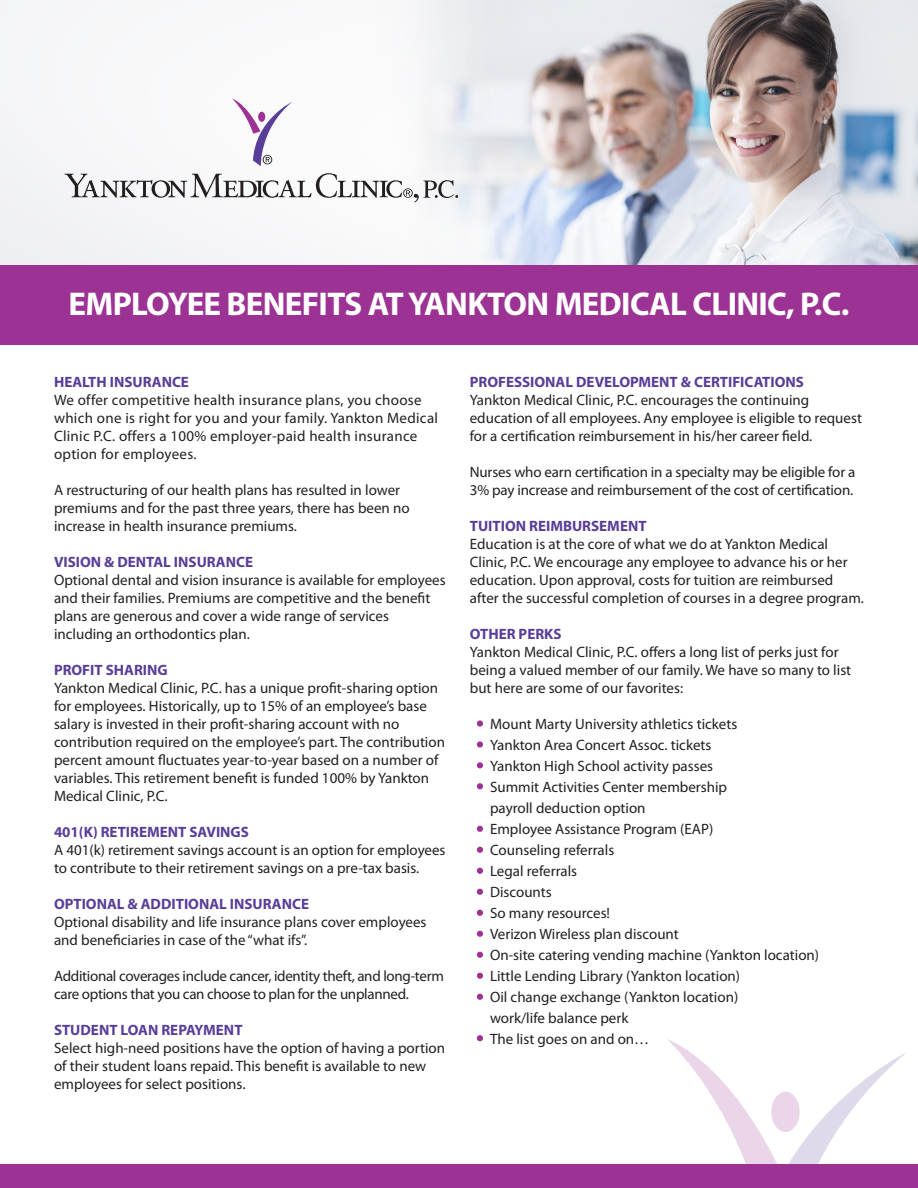
<style>
.page{position:relative;width:918px;height:1188px;background:#fff}
.page>*{position:absolute;margin:0;border:0;box-sizing:border-box;transform-origin:0 0}
.t1{font:700 33px "Myriad Pro";letter-spacing:-.02em;color:#fff}
.t2{font:15px/18px "Myriad Pro";color:#231f20}
.t3{font:700 15px "Myriad Pro";color:#593e99}
.t4{font:15px/18px "Myriad Pro";letter-spacing:.02em;color:#231f20}
.t5{font:15px/18px "Myriad Pro";letter-spacing:-.02em;color:#231f20}
</style>
<div class="page">
<svg style="left:667px;top:1039px;width:240px;height:125px"></svg>
<div style="left:771px;top:1092px;width:29px;height:40px;background:#ebd6e9;border-radius:50%"></div>
<img style="left:0;top:0;width:918px;height:266px">
<div style="left:0;top:266px;width:918px;height:79px;background:#9c3293"></div>
<div style="left:0;top:1164px;width:918px;height:24px;background:#9c3293"></div>
<svg style="left:232px;top:99px;width:60px;height:67px"></svg>
<svg style="left:65px;top:173px;width:393px;height:30px"></svg>
<div style="left:477px;top:720px;width:6px;height:7px;background:#9c3293;border-radius:50%"></div>
<div style="left:477px;top:741px;width:6px;height:7px;background:#9c3293;border-radius:50%"></div>
<svg style="left:477px;top:762px;width:6px;height:6px"></svg>
<svg style="left:477px;top:783px;width:6px;height:6px"></svg>
<svg style="left:477px;top:826px;width:6px;height:6px"></svg>
<svg style="left:477px;top:847px;width:6px;height:6px"></svg>
<svg style="left:477px;top:868px;width:6px;height:6px"></svg>
<svg style="left:477px;top:889px;width:6px;height:6px"></svg>
<svg style="left:477px;top:910px;width:6px;height:6px"></svg>
<svg style="left:477px;top:931px;width:6px;height:6px"></svg>
<svg style="left:477px;top:952px;width:6px;height:6px"></svg>
<svg style="left:477px;top:973px;width:6px;height:6px"></svg>
<svg style="left:477px;top:994px;width:6px;height:6px"></svg>
<svg style="left:477px;top:1035px;width:6px;height:6px"></svg>
<p class="t1" style="left:69px;top:283px;width:782px">EMPLOYEE BENEFITS AT YANKTON MEDICAL CLINIC, P.C.</p>
<p class="t3" style="left:54px;top:372px;width:136px">HEALTH INSURANCE</p>
<p class="t4" style="left:54px;top:391px;width:386px">We offer competitive health insurance plans, you choose which one is right for you and your family. Yankton Medical Clinic P.C. offers a 100% employer-paid health insurance option for employees.</p>
<p class="t2" style="left:54px;top:481px;width:357px">A restructuring of our health plans has resulted in lower premiums and for the past three years, there has been no increase in health insurance premiums.</p>
<p class="t3" style="left:54px;top:552px;width:201px">VISION &amp; DENTAL INSURANCE</p>
<p class="t2" style="left:54px;top:571px;width:393px">Optional dental and vision insurance is available for employees and their families. Premiums are competitive and the benefit plans are generous and cover a wide range of services including an orthodontics plan.</p>
<p class="t3" style="left:54px;top:660px;width:115px">PROFIT SHARING</p>
<p class="t2" style="left:54px;top:679px;width:393px">Yankton Medical Clinic, P.C. has a unique profit-sharing option for employees. Historically, up to 15% of an employee’s base salary is invested in their profit-sharing account with no contribution required on the employee’s part. The contribution percent amount fluctuates year-to-year based on a number of variables. This retirement benefit is funded 100% by Yankton Medical Clinic, P.C.</p>
<p class="t3" style="left:54px;top:822px;width:196px">401(K) RETIREMENT SAVINGS</p>
<p class="t2" style="left:54px;top:841px;width:393px">A 401(k) retirement savings account is an option for employees to contribute to their retirement savings on a pre-tax basis.</p>
<p class="t3" style="left:54px;top:894px;width:257px">OPTIONAL &amp; ADDITIONAL INSURANCE</p>
<p class="t2" style="left:54px;top:913px;width:374px">Optional disability and life insurance plans cover employees and beneficiaries in case of the “what ifs”.</p>
<p class="t5" style="left:54px;top:967px;width:391px">Additional coverages include cancer, identity theft, and long-term care options that you can choose to plan for the unplanned.</p>
<p class="t3" style="left:54px;top:1020px;width:190px">STUDENT LOAN REPAYMENT</p>
<p class="t2" style="left:54px;top:1039px;width:393px">Select high-need positions have the option of having a portion of their student loans repaid. This benefit is available to new employees for select positions.</p>
<p class="t3" style="left:470px;top:372px;width:336px">PROFESSIONAL DEVELOPMENT &amp; CERTIFICATIONS</p>
<p class="t2" style="left:470px;top:391px;width:394px">Yankton Medical Clinic, P.C. encourages the continuing education of all employees. Any employee is eligible to request for a certification reimbursement in his/her career field.</p>
<p class="t2" style="left:470px;top:463px;width:387px">Nurses who earn certification in a specialty may be eligible for a<br>3% pay increase and reimbursement of the cost of certification.</p>
<p class="t3" style="left:470px;top:516px;width:178px">TUITION REIMBURSEMENT</p>
<p class="t2" style="left:470px;top:535px;width:396px">Education is at the core of what we do at Yankton Medical Clinic, P.C. We encourage any employee to advance his or her education. Upon approval, costs for tuition are reimbursed after the successful completion of courses in a degree program.</p>
<p class="t3" style="left:470px;top:624px;width:93px">OTHER PERKS</p>
<p class="t2" style="left:470px;top:643px;width:383px">Yankton Medical Clinic, P.C. offers a long list of perks just for being a valued member of our family. We have so many to list but here are some of our favorites:</p>
<p class="t2" style="left:490px;top:715px;width:249px">Mount Marty University athletics tickets</p>
<p class="t2" style="left:490px;top:736px;width:223px">Yankton Area Concert Assoc. tickets</p>
<p class="t2" style="left:490px;top:757px;width:225px">Yankton High School activity passes</p>
<p class="t2" style="left:490px;top:778px;width:239px">Summit Activities Center membership</p>
<p class="t2" style="left:490px;top:799px;width:157px">payroll deduction option</p>
<p class="t2" style="left:490px;top:820px;width:225px">Employee Assistance Program (EAP)</p>
<p class="t2" style="left:490px;top:841px;width:126px">Counseling referrals</p>
<p class="t2" style="left:490px;top:862px;width:89px">Legal referrals</p>
<p class="t2" style="left:490px;top:883px;width:63px">Discounts</p>
<p class="t2" style="left:490px;top:904px;width:122px">So many resources!</p>
<p class="t2" style="left:490px;top:925px;width:190px">Verizon Wireless plan discount</p>
<p class="t2" style="left:490px;top:946px;width:331px">On-site catering vending machine (Yankton location)</p>
<p class="t2" style="left:490px;top:967px;width:252px">Little Lending Library (Yankton location)</p>
<p class="t2" style="left:490px;top:988px;width:250px">Oil change exchange (Yankton location)</p>
<p class="t2" style="left:490px;top:1009px;width:140px">work/life balance perk</p>
<p class="t2" style="left:490px;top:1030px;width:161px">The list goes on and on…</p>
</div>
